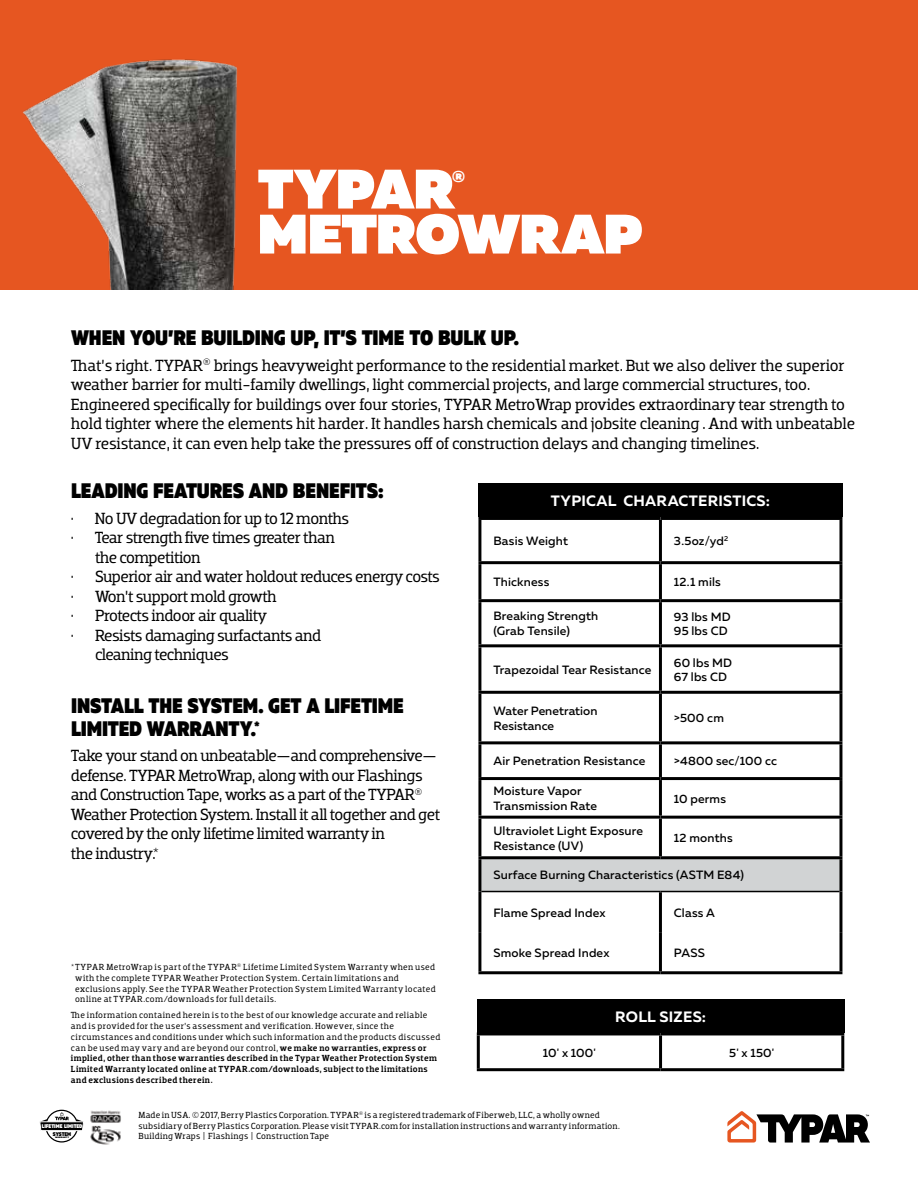
<style>
.page{position:relative;width:918px;height:1188px;background:#fff}
.page>*{position:absolute;margin:0;border:0;box-sizing:border-box;transform-origin:0 0}
.t1{font:800 55.5px "Muller";letter-spacing:-.015em;color:#fff}
.t2{font:800 21px/22.5px "Muller Narrow";letter-spacing:-.01em;color:#000}
.t3{font:16.5px/19.5px "Dobra Slab";letter-spacing:-.01em;color:#000}
.t4{font:16.5px/19.5px "Dobra Slab";letter-spacing:-.03em;color:#000}
.t5{font:800 15.75px "Muller";color:#fff}
.t6{font:700 15px "Muller";letter-spacing:.015em;color:#fff}
.t7{font:500 12px/15px "Muller";letter-spacing:.015em;color:#000}
.t8{font:9px/10.8px "Dobra Slab";letter-spacing:.035em;color:#000}
.t9{font:800 5.4px "Muller Narrow";color:#fff}
.t10{font:800 5.4px "Muller Narrow";color:#000}
.t11{font:800 2.1px "Muller";color:#000;scale:1.04 1}
.s1{font-weight:500}
</style>
<div class="page">
<div style="left:0;top:0;width:918px;height:289px;background:#e65621"></div>
<img style="left:90px;top:1110px;width:31px;height:35px">
<svg style="left:39px;top:1110px;width:45px;height:33px"></svg>
<svg style="left:727px;top:1111px;width:143px;height:32px"></svg>
<img style="left:23px;top:59px;width:214px;height:230px">
<div style="left:480px;top:858px;width:361px;height:34px;background:#d1d3d4"></div>
<hr style="left:660px;top:517px;width:182px;height:3px;background:#000">
<hr style="left:659px;top:520px;width:3px;height:41px;background:#000">
<hr style="left:839px;top:520px;width:3px;height:41px;background:#000">
<hr style="left:478px;top:564px;width:3px;height:35px;background:#000">
<hr style="left:660px;top:561px;width:182px;height:3px;background:#000">
<hr style="left:659px;top:564px;width:3px;height:35px;background:#000">
<hr style="left:839px;top:564px;width:3px;height:35px;background:#000">
<hr style="left:478px;top:599px;width:182px;height:3px;background:#000">
<hr style="left:478px;top:602px;width:3px;height:42px;background:#000">
<hr style="left:660px;top:599px;width:182px;height:3px;background:#000">
<hr style="left:659px;top:602px;width:3px;height:42px;background:#000">
<hr style="left:839px;top:602px;width:3px;height:42px;background:#000">
<hr style="left:478px;top:644px;width:182px;height:3px;background:#000">
<hr style="left:478px;top:647px;width:3px;height:44px;background:#000">
<hr style="left:660px;top:644px;width:182px;height:3px;background:#000">
<hr style="left:659px;top:647px;width:3px;height:44px;background:#000">
<hr style="left:839px;top:647px;width:3px;height:44px;background:#000">
<hr style="left:478px;top:691px;width:182px;height:3px;background:#000">
<hr style="left:478px;top:694px;width:3px;height:47px;background:#000">
<hr style="left:660px;top:691px;width:182px;height:3px;background:#000">
<hr style="left:659px;top:694px;width:3px;height:47px;background:#000">
<hr style="left:839px;top:694px;width:3px;height:47px;background:#000">
<hr style="left:478px;top:741px;width:182px;height:3px;background:#000">
<hr style="left:478px;top:744px;width:3px;height:33px;background:#000">
<hr style="left:660px;top:741px;width:182px;height:3px;background:#000">
<hr style="left:659px;top:744px;width:3px;height:33px;background:#000">
<hr style="left:839px;top:744px;width:3px;height:33px;background:#000">
<hr style="left:478px;top:777px;width:182px;height:3px;background:#000">
<hr style="left:478px;top:780px;width:3px;height:36px;background:#000">
<hr style="left:660px;top:777px;width:182px;height:3px;background:#000">
<hr style="left:659px;top:780px;width:3px;height:36px;background:#000">
<hr style="left:839px;top:780px;width:3px;height:36px;background:#000">
<hr style="left:478px;top:816px;width:182px;height:3px;background:#000">
<hr style="left:478px;top:819px;width:3px;height:37px;background:#000">
<hr style="left:660px;top:816px;width:182px;height:3px;background:#000">
<hr style="left:659px;top:819px;width:3px;height:37px;background:#000">
<hr style="left:839px;top:819px;width:3px;height:37px;background:#000">
<hr style="left:478px;top:856px;width:182px;height:3px;background:#000">
<hr style="left:478px;top:859px;width:3px;height:33px;background:#000">
<hr style="left:660px;top:856px;width:182px;height:3px;background:#000">
<hr style="left:839px;top:859px;width:3px;height:33px;background:#000">
<hr style="left:478px;top:892px;width:3px;height:40px;background:#000">
<hr style="left:659px;top:892px;width:3px;height:40px;background:#000">
<hr style="left:839px;top:892px;width:3px;height:40px;background:#000">
<hr style="left:478px;top:932px;width:3px;height:39px;background:#000">
<hr style="left:659px;top:932px;width:3px;height:39px;background:#000">
<hr style="left:839px;top:932px;width:3px;height:39px;background:#000">
<hr style="left:478px;top:971px;width:182px;height:3px;background:#000">
<hr style="left:660px;top:971px;width:182px;height:3px;background:#000">
<hr style="left:478px;top:517px;width:182px;height:3px;background:#000">
<hr style="left:478px;top:520px;width:3px;height:41px;background:#000">
<hr style="left:478px;top:561px;width:182px;height:3px;background:#000">
<hr style="left:481px;top:891px;width:179px;height:1px;background:#000">
<hr style="left:660px;top:891px;width:179px;height:1px;background:#000">
<div style="left:478px;top:483px;width:364px;height:34px;background:#000"></div>
<div style="left:477px;top:999px;width:368px;height:33px;background:#000"></div>
<hr style="left:477px;top:1032px;width:184px;height:3px;background:#000">
<hr style="left:477px;top:1035px;width:3px;height:33px;background:#000">
<hr style="left:661px;top:1032px;width:183px;height:3px;background:#000">
<hr style="left:659px;top:1035px;width:3px;height:33px;background:#000">
<hr style="left:841px;top:1035px;width:3px;height:33px;background:#000">
<hr style="left:477px;top:1068px;width:184px;height:3px;background:#000">
<hr style="left:661px;top:1068px;width:183px;height:3px;background:#000">
<h1 class="t1" style="left:258px;top:154px;width:198px">TYPAR</h1>
<h3 class="t5" style="left:452px;top:166px;width:14px">®</h3>
<h1 class="t1" style="left:258px;top:199px;width:386px">METROWRAP</h1>
<h2 class="t2" style="left:71px;top:326px;width:450px">WHEN YOU’RE BUILDING UP, IT’S TIME TO BULK UP.</h2>
<p class="t3" style="left:71px;top:356px;width:786px">That’s right. TYPAR<sup>®</sup> brings heavyweight performance to the residential market. But we also deliver the superior weather barrier for multi-family dwellings, light commercial projects, and large commercial structures, too.<br>Engineered specifically for buildings over four stories, TYPAR MetroWrap provides extraordinary tear strength to hold tighter where the elements hit harder. It handles harsh chemicals and jobsite cleaning . And with unbeatable UV resistance, it can even help take the pressures off of construction delays and changing timelines.</p>
<h2 class="t2" style="left:71px;top:480px;width:314px">LEADING FEATURES AND BENEFITS:</h2>
<h3 class="t4" style="left:71px;top:509px;width:280px">• No UV degradation for up to 12 months</h3>
<h3 class="t4" style="left:95px;top:528px;width:241px;text-indent:-24px">• Tear strength five times greater than the competition</h3>
<h3 class="t4" style="left:71px;top:567px;width:370px">• Superior air and water holdout reduces energy costs</h3>
<h3 class="t4" style="left:71px;top:587px;width:207px">• Won’t support mold growth</h3>
<h3 class="t4" style="left:71px;top:606px;width:198px">• Protects indoor air quality</h3>
<h3 class="t4" style="left:95px;top:626px;width:228px;text-indent:-24px">• Resists damaging surfactants and cleaning techniques</h3>
<h2 class="t2" style="left:71px;top:695px;width:334px">INSTALL THE SYSTEM. GET A LIFETIME<br>LIMITED WARRANTY.<sup>*</sup></h2>
<p class="t4" style="left:71px;top:746px;width:371px">Take your stand on unbeatable—and comprehensive— defense. TYPAR MetroWrap, along with our Flashings and Construction Tape, works as a part of the TYPAR<sup>® </sup>Weather Protection System. Install it all together and get covered by the only lifetime limited warranty in<br>the industry.*</p>
<p class="t8" style="left:75px;top:962px;width:362px;text-indent:-4px">*TYPAR MetroWrap is part of the TYPAR<sup>®</sup> Lifetime Limited System Warranty when used with the complete TYPAR Weather Protection System. Certain limitations and exclusions apply. See the TYPAR Weather Protection System Limited Warranty located online at TYPAR.com/downloads for full details.</p>
<p class="t8" style="left:71px;top:1010px;width:371px">The information contained herein is to the best of our knowledge accurate and reliable and is provided for the user’s assessment and verification. However, since the circumstances and conditions under which such information and the products discussed can be used may vary and are beyond our control, <span class="s1">we make no warranties, express or implied, other than those warranties described in the Typar Weather Protection System Limited Warranty located online at TYPAR.com/downloads, subject to the limitations and exclusions described therein.</span></p>
<h3 class="t6" style="left:551px;top:491px;width:221px">TYPICAL CHARACTERISTICS:</h3>
<h3 class="t7" style="left:493px;top:533px;width:76px">Basis Weight</h3>
<h3 class="t7" style="left:674px;top:533px;width:56px">3.5oz/yd<sup>2</sup></h3>
<h3 class="t7" style="left:493px;top:575px;width:58px">Thickness</h3>
<h3 class="t7" style="left:674px;top:575px;width:48px">12.1 mils</h3>
<h3 class="t7" style="left:493px;top:609px;width:106px">Breaking Strength (Grab Tensile)</h3>
<h3 class="t7" style="left:674px;top:609px;width:58px;line-height:14.4px">93 lbs MD<br>95 lbs CD</h3>
<h3 class="t7" style="left:493px;top:662px;width:159px">Trapezoidal Tear Resistance</h3>
<h3 class="t7" style="left:674px;top:655px;width:60px;line-height:14.4px">60 lbs MD<br>67 lbs CD</h3>
<h3 class="t7" style="left:493px;top:703px;width:105px">Water Penetration<br>Resistance</h3>
<h3 class="t7" style="left:674px;top:710px;width:51px">&gt;500 cm</h3>
<h3 class="t7" style="left:493px;top:754px;width:153px">Air Penetration Resistance</h3>
<h3 class="t7" style="left:674px;top:754px;width:104px">&gt;4800 sec/100 cc</h3>
<h3 class="t7" style="left:493px;top:783px;width:105px">Moisture Vapor<br>Transmission Rate</h3>
<h3 class="t7" style="left:674px;top:791px;width:54px">10 perms</h3>
<h3 class="t7" style="left:493px;top:823px;width:151px">Ultraviolet Light Exposure<br>Resistance (UV)</h3>
<h3 class="t7" style="left:674px;top:830px;width:60px">12 months</h3>
<h3 class="t7" style="left:493px;top:868px;width:252px">Surface Burning Characteristics (ASTM E84)</h3>
<h3 class="t7" style="left:493px;top:905px;width:114px">Flame Spread Index</h3>
<h3 class="t7" style="left:674px;top:905px;width:43px">Class A</h3>
<h3 class="t7" style="left:493px;top:945px;width:118px">Smoke Spread Index</h3>
<h3 class="t7" style="left:674px;top:945px;width:32px">PASS</h3>
<h3 class="t6" style="left:615px;top:1007px;width:92px">ROLL SIZES:</h3>
<h3 class="t7" style="left:543px;top:1045px;width:54px">10' x 100'</h3>
<h3 class="t7" style="left:729px;top:1045px;width:47px">5' x 150'</h3>
<p class="t9" style="left:42px;top:1123px;width:42px">LIFETIME LIMITED</p>
<p class="t10" style="left:53px;top:1131px;width:20px">SYSTEM</p>
<p class="t11" style="left:55px;top:1136px;width:15px">WARRANTY</p>
<p class="t8" style="left:138px;top:1109px;width:483px">Made in USA. © 2017, Berry Plastics Corporation. TYPAR<sup>®</sup> is a registered trademark of Fiberweb, LLC, a wholly owned subsidiary of Berry Plastics Corporation. Please visit TYPAR.com for installation instructions and warranty information.<br>Building Wraps | Flashings | Construction Tape</p>
</div>
